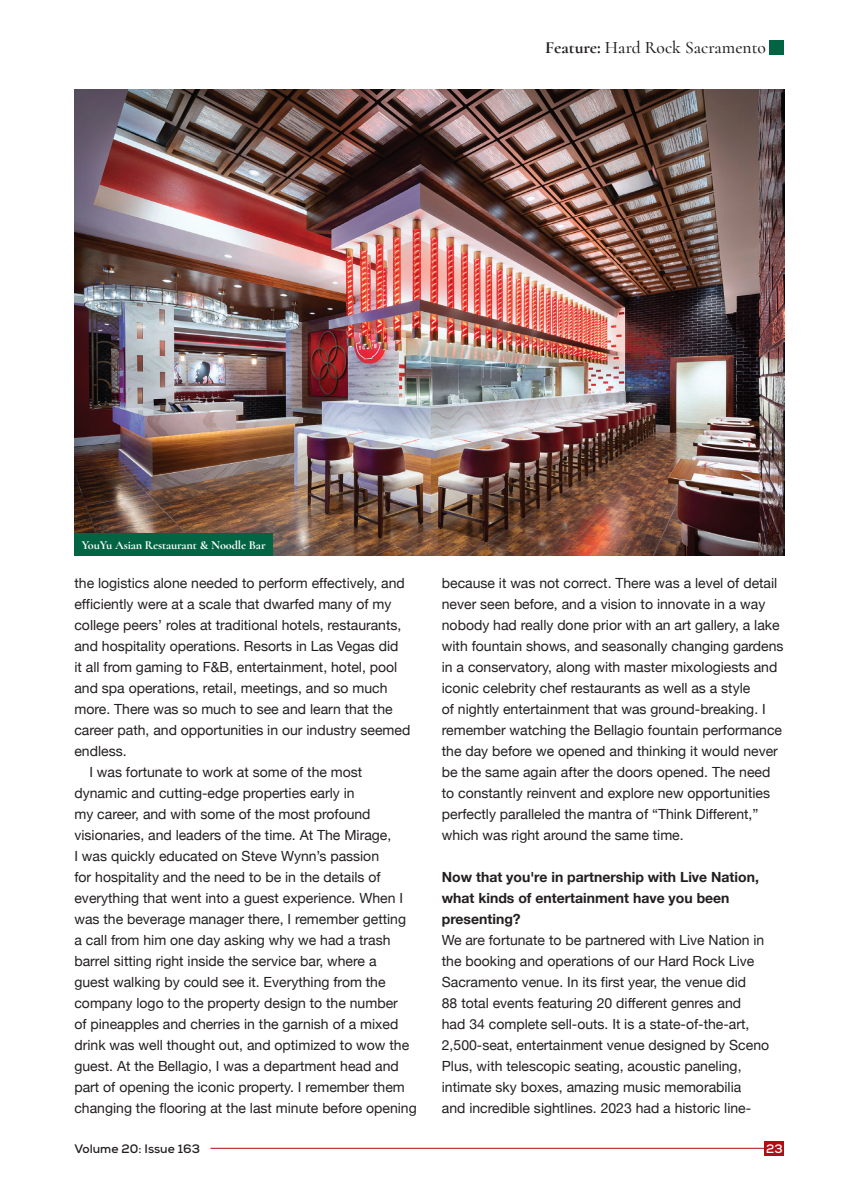
<style>
.page{position:relative;width:844px;height:1181px;background:#fff}
.page>*{position:absolute;margin:0;border:0;box-sizing:border-box;transform-origin:0 0}
.NormalCL{font:500 17.5px "Cormorant";color:#231f20}
.Normal_CL{font:14px/21px "Helvetica Neue";color:#231f20}
.Normal_CL-2{font:700 14px/21px "Helvetica Neue";color:#231f20}
.sub_header_CL{font:700 12.25px "Cormorant";letter-spacing:-.01em;color:#fff}
.t1{font:700 12.25px "Nexa";color:#231f20}
.t2{font:700 12.25px "Nexa";color:#fff}
.s1{font-weight:700}
</style>
<div class="page">
<div style="left:769px;top:40px;width:15px;height:15px;background:#026442"></div>
<hr style="left:210px;top:1148px;width:559px;height:1px;background:#b00d15">
<div style="left:764px;top:1141px;width:20px;height:15px;background:#b00d15"></div>
<img style="left:74px;top:89px;width:710px;height:467px">
<div style="left:74px;top:533px;width:199px;height:23px;background:#026442"></div>
<p class="NormalCL" style="left:545px;top:36px;width:222px"><span class="s1">Feature:</span> Hard Rock Sacramento</p>
<p class="sub_header_CL" style="left:82px;top:538px;width:185px">YouYu Asian Restaurant &amp; Noodle Bar</p>
<p class="Normal_CL" style="left:74px;top:573px;width:337px">the logistics alone needed to perform effectively, and efficiently were at a scale that dwarfed many of my college peers’ roles at traditional hotels, restaurants, and hospitality operations. Resorts in Las Vegas did<br>it all from gaming to F&amp;B, entertainment, hotel, pool and spa operations, retail, meetings, and so much more. There was so much to see and learn that the career path, and opportunities in our industry seemed endless.</p>
<p class="Normal_CL" style="left:74px;top:762px;width:344px;text-indent:15px">I was fortunate to work at some of the most dynamic and cutting-edge properties early in<br>my career, and with some of the most profound visionaries, and leaders of the time. At The Mirage,<br>I was quickly educated on Steve Wynn’s passion<br>for hospitality and the need to be in the details of everything that went into a guest experience. When I was the beverage manager there, I remember getting a call from him one day asking why we had a trash barrel sitting right inside the service bar, where a<br>guest walking by could see it. Everything from the company logo to the property design to the number<br>of pineapples and cherries in the garnish of a mixed drink was well thought out, and optimized to wow the guest. At the Bellagio, I was a department head and part of opening the iconic property. I remember them changing the flooring at the last minute before opening</p>
<p class="t1" style="left:74px;top:1141px;width:127px">Volume 20: Issue 163</p>
<p class="Normal_CL" style="left:441px;top:573px;width:343px">because it was not correct. There was a level of detail never seen before, and a vision to innovate in a way nobody had really done prior with an art gallery, a lake with fountain shows, and seasonally changing gardens in a conservatory, along with master mixologiests and iconic celebrity chef restaurants as well as a style<br>of nightly entertainment that was ground-breaking. I remember watching the Bellagio fountain performance the day before we opened and thinking it would never be the same again after the doors opened. The need to constantly reinvent and explore new opportunities perfectly paralleled the mantra of “Think Different,” which was right around the same time.</p>
<p class="Normal_CL-2" style="left:441px;top:867px;width:318px">Now that you're in partnership with Live Nation, what kinds of entertainment have you been presenting?</p>
<p class="Normal_CL" style="left:441px;top:930px;width:329px">We are fortunate to be partnered with Live Nation in the booking and operations of our Hard Rock Live Sacramento venue. In its first year, the venue did<br>88 total events featuring 20 different genres and<br>had 34 complete sell-outs. It is a state-of-the-art, 2,500-seat, entertainment venue designed by Sceno Plus, with telescopic seating, acoustic paneling, intimate sky boxes, amazing music memorabilia<br>and incredible sightlines. 2023 had a historic line-</p>
<p class="t2" style="left:766px;top:1141px;width:18px">23</p>
</div>
